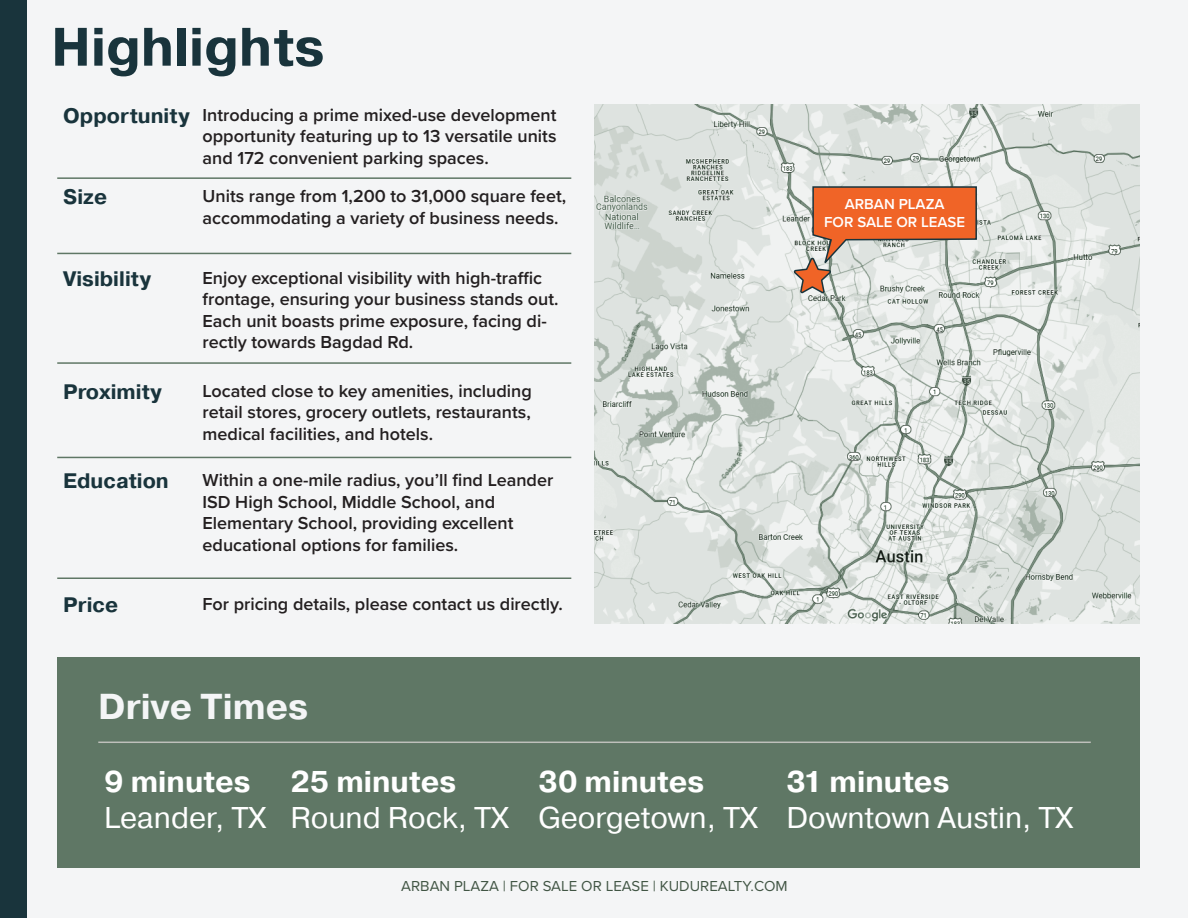
<style>
.page{position:relative;width:1188px;height:918px;background:#f4f5f6}
.page>*{position:absolute;margin:0;border:0;box-sizing:border-box;transform-origin:0 0}
.t1{font:700 54px "Pragmatica";color:#19343c}
.t2{font:700 36px "Pragmatica";color:#f4f5f6}
.t3{font:30px "Pragmatica";color:#fff}
.t4{font:700 30px "Pragmatica";color:#fff}
.t5{font:700 21px "Pragmatica";color:#19343c}
.t6{font:600 18px/21.6px "Proxima Nova";color:#231f20}
.t7{font:15px "Proxima Nova";color:#415544}
.t8{font:600 15px "Proxima Nova";color:#fff}
</style>
<div class="page">
<div style="left:57px;top:658px;width:1082px;height:210px;background:#5f7765"></div>
<hr style="left:57px;top:177px;width:514px;height:2px;background:#5f7765">
<hr style="left:57px;top:253px;width:514px;height:1px;background:#5f7765">
<hr style="left:57px;top:362px;width:514px;height:2px;background:#5f7765">
<hr style="left:57px;top:457px;width:514px;height:1px;background:#5f7765">
<hr style="left:57px;top:578px;width:514px;height:1px;background:#5f7765">
<hr style="left:98px;top:742px;width:993px;height:1px;background:#bec0bb">
<img style="left:594px;top:104px;width:545px;height:520px">
<svg style="left:792px;top:186px;width:186px;height:109px"></svg>
<div style="left:0;top:0;width:27px;height:918px;background:#19343c"></div>
<p class="t1" style="left:51px;top:12px;width:275px">Highlights</p>
<p class="t5" style="left:63px;top:102px;width:128px">Opportunity</p>
<p class="t6" style="left:203px;top:103px;width:356px;text-align:justify">Introducing a prime mixed-use development opportunity featuring up to 13 versatile units and 172 convenient parking spaces.</p>
<p class="t5" style="left:63px;top:184px;width:45px">Size</p>
<p class="t6" style="left:203px;top:185px;width:365px">Units range from 1,200 to 31,000 square feet, accommodating a variety of business needs.</p>
<p class="t5" style="left:63px;top:265px;width:89px">Visibility</p>
<p class="t6" style="left:203px;top:266px;width:358px">Enjoy exceptional visibility with high-traffic frontage, ensuring your business stands out.<br>Each unit boasts prime exposure, facing di&shy;rectly towards Bagdad Rd.</p>
<p class="t5" style="left:63px;top:378px;width:100px">Proximity</p>
<p class="t6" style="left:203px;top:379px;width:331px;text-align:justify">Located close to key amenities, including retail stores, grocery outlets, restaurants, medical facilities, and hotels.</p>
<p class="t5" style="left:63px;top:468px;width:107px">Education</p>
<p class="t6" style="left:203px;top:469px;width:352px">Within a one-mile radius, you’ll find Leander ISD High School, Middle School, and Elementary School, providing excellent educational options for families.</p>
<p class="t5" style="left:63px;top:591px;width:56px">Price</p>
<p class="t6" style="left:203px;top:593px;width:362px">For pricing details, please contact us directly.</p>
<p class="t2" style="left:98px;top:683px;width:211px">Drive Times</p>
<p class="t8" style="left:845px;top:192px;width:101px">ARBAN PLAZA</p>
<p class="t8" style="left:824px;top:210px;width:142px">FOR SALE OR LEASE</p>
<p class="t4" style="left:104px;top:762px;width:148px">9 minutes</p>
<p class="t4" style="left:290px;top:762px;width:167px">25 minutes</p>
<p class="t4" style="left:538px;top:762px;width:167px">30 minutes</p>
<p class="t4" style="left:787px;top:762px;width:164px">31 minutes</p>
<p class="t3" style="left:104px;top:799px;width:163px">Leander, TX</p>
<p class="t3" style="left:290px;top:799px;width:220px">Round Rock, TX</p>
<p class="t3" style="left:538px;top:799px;width:220px">Georgetown, TX</p>
<p class="t3" style="left:787px;top:799px;width:288px">Downtown Austin, TX</p>
<p class="t7" style="left:401px;top:875px;width:388px">ARBAN PLAZA | FOR SALE OR LEASE | KUDUREALTY.COM</p>
</div>
